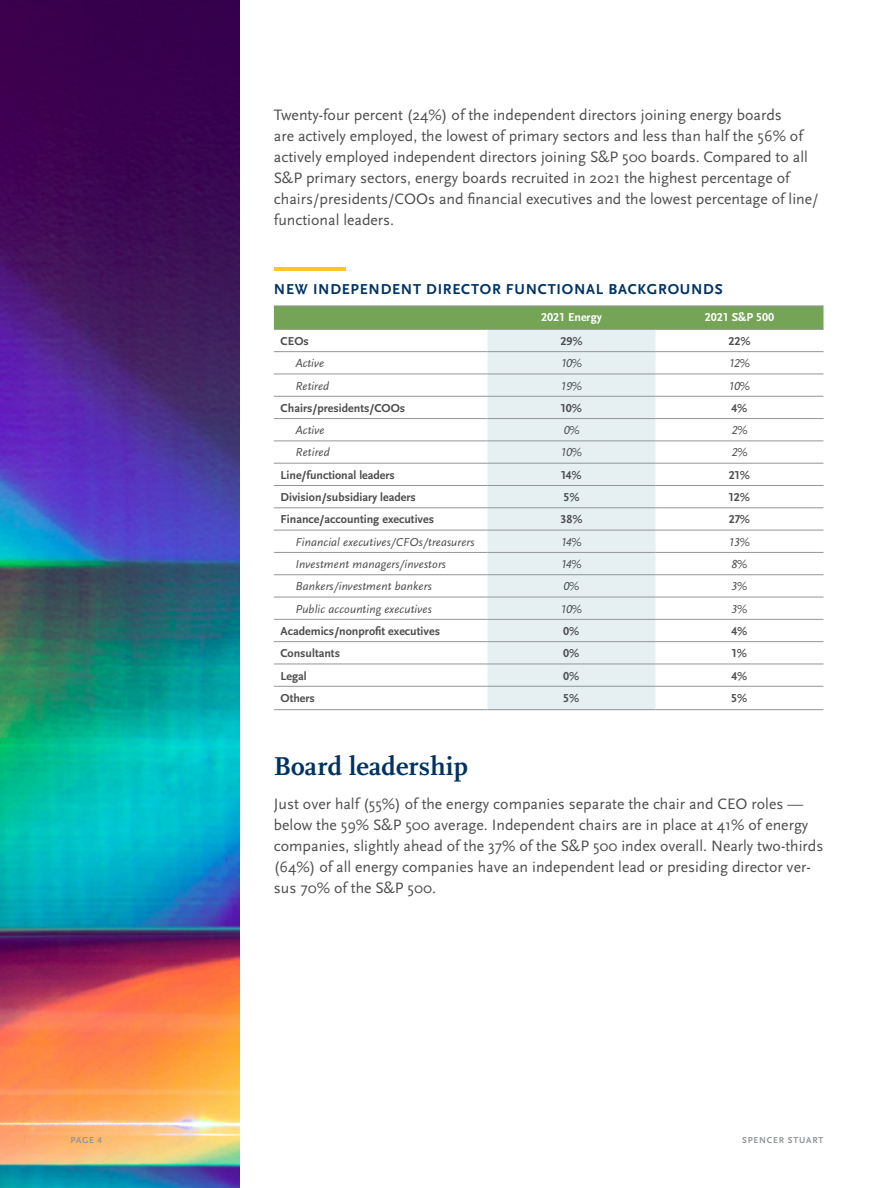
<style>
.page{position:relative;width:891px;height:1188px;background:#fff}
.page>*{position:absolute;margin:0;border:0;box-sizing:border-box;transform-origin:0 0}
.t1{font:700 43.2px "Scala Sans Pro";color:#fac826;scale:1.67 1}
.t2{font:700 27px "Scala Pro";letter-spacing:.005em;color:#003262}
.t3{font:15.75px/21px "Scala Sans Pro";color:#4d4d4f}
.t4{font:700 15px "Scala Sans Pro";letter-spacing:.05em;color:#003262}
.t5{font:700 12px "Scala Sans Pro";color:#4d4d4f}
.t6{font:italic 12px "Scala Sans Pro";letter-spacing:.01em;color:#4d4d4f}
.t7{font:700 12px "Scala Sans Pro";color:#fff}
.t8{font:700 9px "Scala Sans Pro";letter-spacing:.09em;color:#939598}
</style>
<div class="page">
<div style="left:274px;top:307px;width:550px;height:22px;background:#75a457"></div>
<div style="left:488px;top:330px;width:168px;height:379px;background:#e6f0f3"></div>
<hr style="left:274px;top:329px;width:214px;height:1px;background:#939598">
<hr style="left:656px;top:329px;width:168px;height:1px;background:#939598">
<hr style="left:274px;top:351px;width:214px;height:1px;background:#939598">
<hr style="left:488px;top:351px;width:168px;height:1px;background:#939598">
<hr style="left:656px;top:351px;width:168px;height:1px;background:#939598">
<hr style="left:274px;top:374px;width:214px;height:1px;background:#939598">
<hr style="left:488px;top:374px;width:168px;height:1px;background:#939598">
<hr style="left:656px;top:374px;width:168px;height:1px;background:#939598">
<hr style="left:274px;top:396px;width:214px;height:1px;background:#939598">
<hr style="left:488px;top:396px;width:168px;height:1px;background:#939598">
<hr style="left:656px;top:396px;width:168px;height:1px;background:#939598">
<hr style="left:274px;top:418px;width:214px;height:1px;background:#939598">
<hr style="left:488px;top:418px;width:168px;height:1px;background:#939598">
<hr style="left:656px;top:418px;width:168px;height:1px;background:#939598">
<hr style="left:274px;top:441px;width:214px;height:1px;background:#939598">
<hr style="left:488px;top:441px;width:168px;height:1px;background:#939598">
<hr style="left:656px;top:441px;width:168px;height:1px;background:#939598">
<hr style="left:274px;top:463px;width:214px;height:1px;background:#939598">
<hr style="left:488px;top:463px;width:168px;height:1px;background:#939598">
<hr style="left:656px;top:463px;width:168px;height:1px;background:#939598">
<hr style="left:274px;top:485px;width:214px;height:1px;background:#939598">
<hr style="left:488px;top:485px;width:168px;height:1px;background:#939598">
<hr style="left:656px;top:485px;width:168px;height:1px;background:#939598">
<hr style="left:274px;top:507px;width:214px;height:1px;background:#939598">
<hr style="left:488px;top:507px;width:168px;height:1px;background:#939598">
<hr style="left:656px;top:507px;width:168px;height:1px;background:#939598">
<hr style="left:274px;top:530px;width:214px;height:1px;background:#939598">
<hr style="left:488px;top:530px;width:168px;height:1px;background:#939598">
<hr style="left:656px;top:530px;width:168px;height:1px;background:#939598">
<hr style="left:274px;top:552px;width:214px;height:1px;background:#939598">
<hr style="left:488px;top:552px;width:168px;height:1px;background:#939598">
<hr style="left:656px;top:552px;width:168px;height:1px;background:#939598">
<hr style="left:274px;top:574px;width:214px;height:1px;background:#939598">
<hr style="left:488px;top:574px;width:168px;height:1px;background:#939598">
<hr style="left:656px;top:574px;width:168px;height:1px;background:#939598">
<hr style="left:274px;top:597px;width:214px;height:1px;background:#939598">
<hr style="left:488px;top:597px;width:168px;height:1px;background:#939598">
<hr style="left:656px;top:597px;width:168px;height:1px;background:#939598">
<hr style="left:274px;top:619px;width:214px;height:1px;background:#939598">
<hr style="left:488px;top:619px;width:168px;height:1px;background:#939598">
<hr style="left:656px;top:619px;width:168px;height:1px;background:#939598">
<hr style="left:274px;top:641px;width:214px;height:1px;background:#939598">
<hr style="left:488px;top:641px;width:168px;height:1px;background:#939598">
<hr style="left:656px;top:641px;width:168px;height:1px;background:#939598">
<hr style="left:274px;top:664px;width:214px;height:1px;background:#939598">
<hr style="left:488px;top:664px;width:168px;height:1px;background:#939598">
<hr style="left:656px;top:664px;width:168px;height:1px;background:#939598">
<hr style="left:274px;top:686px;width:214px;height:1px;background:#939598">
<hr style="left:488px;top:686px;width:168px;height:1px;background:#939598">
<hr style="left:656px;top:686px;width:168px;height:1px;background:#939598">
<hr style="left:274px;top:709px;width:214px;height:1px;background:#939598">
<hr style="left:656px;top:709px;width:168px;height:1px;background:#939598">
<hr style="left:274px;top:306px;width:214px;height:1px;background:#939598">
<hr style="left:488px;top:306px;width:168px;height:1px;background:#939598">
<hr style="left:656px;top:306px;width:168px;height:1px;background:#939598">
<hr style="left:488px;top:329px;width:168px;height:1px;background:#939598">
<hr style="left:488px;top:709px;width:168px;height:1px;background:#939598">
<img style="left:0;top:0;width:239px;height:1188px">
<p class="t3" style="left:274px;top:104px;width:546px">Twenty-four percent (24%) of the independent directors joining energy boards<br>are actively employed, the lowest of primary sectors and less than half the 56% of actively employed independent directors joining S&amp;P 500 boards. Compared to all S&amp;P primary sectors, energy boards recruited in 2021 the highest percentage of chairs/presidents/COOs and financial executives and the lowest percentage of line/ functional leaders.</p>
<h1 class="t1" style="left:274px;top:244px;width:45px">—</h1>
<p class="t4" style="left:274px;top:280px;width:450px">NEW INDEPENDENT DIRECTOR FUNCTIONAL BACKGROUNDS</p>
<p class="t7" style="left:541px;top:311px;width:62px">2021 Energy</p>
<p class="t7" style="left:705px;top:311px;width:71px">2021 S&amp;P 500</p>
<p class="t5" style="left:281px;top:334px;width:30px">CEOs</p>
<p class="t5" style="left:560px;top:334px;width:24px">29%</p>
<p class="t5" style="left:728px;top:334px;width:24px">22%</p>
<p class="t6" style="left:296px;top:356px;width:30px">Active</p>
<p class="t6" style="left:561px;top:356px;width:22px">10%</p>
<p class="t6" style="left:729px;top:356px;width:22px">12%</p>
<p class="t6" style="left:296px;top:379px;width:35px">Retired</p>
<p class="t6" style="left:561px;top:379px;width:22px">19%</p>
<p class="t6" style="left:729px;top:379px;width:22px">10%</p>
<p class="t5" style="left:281px;top:401px;width:126px">Chairs/presidents/COOs</p>
<p class="t5" style="left:561px;top:401px;width:23px">10%</p>
<p class="t5" style="left:732px;top:401px;width:17px">4%</p>
<p class="t6" style="left:296px;top:423px;width:31px">Active</p>
<p class="t6" style="left:563px;top:423px;width:18px">0%</p>
<p class="t6" style="left:731px;top:423px;width:18px">2%</p>
<p class="t6" style="left:296px;top:445px;width:36px">Retired</p>
<p class="t6" style="left:561px;top:445px;width:22px">10%</p>
<p class="t6" style="left:731px;top:445px;width:18px">2%</p>
<p class="t5" style="left:281px;top:468px;width:116px">Line/functional leaders</p>
<p class="t5" style="left:561px;top:468px;width:22px">14%</p>
<p class="t5" style="left:729px;top:468px;width:23px">21%</p>
<p class="t5" style="left:281px;top:490px;width:137px">Division/subsidiary leaders</p>
<p class="t5" style="left:563px;top:490px;width:18px">5%</p>
<p class="t5" style="left:729px;top:490px;width:23px">12%</p>
<p class="t5" style="left:281px;top:512px;width:155px">Finance/accounting executives</p>
<p class="t5" style="left:560px;top:512px;width:24px">38%</p>
<p class="t5" style="left:729px;top:512px;width:23px">27%</p>
<p class="t6" style="left:296px;top:535px;width:180px">Financial executives/CFOs/treasurers</p>
<p class="t6" style="left:561px;top:535px;width:22px">14%</p>
<p class="t6" style="left:729px;top:535px;width:22px">13%</p>
<p class="t6" style="left:296px;top:557px;width:152px">Investment managers/investors</p>
<p class="t6" style="left:561px;top:557px;width:22px">14%</p>
<p class="t6" style="left:731px;top:557px;width:18px">8%</p>
<p class="t6" style="left:296px;top:579px;width:138px">Bankers/investment bankers</p>
<p class="t6" style="left:563px;top:579px;width:18px">0%</p>
<p class="t6" style="left:731px;top:579px;width:18px">3%</p>
<p class="t6" style="left:296px;top:602px;width:138px">Public accounting executives</p>
<p class="t6" style="left:561px;top:602px;width:22px">10%</p>
<p class="t6" style="left:731px;top:602px;width:18px">3%</p>
<p class="t5" style="left:281px;top:624px;width:161px">Academics/nonprofit executives</p>
<p class="t5" style="left:563px;top:624px;width:18px">0%</p>
<p class="t5" style="left:731px;top:624px;width:17px">4%</p>
<p class="t5" style="left:281px;top:646px;width:61px">Consultants</p>
<p class="t5" style="left:563px;top:646px;width:18px">0%</p>
<p class="t5" style="left:732px;top:646px;width:17px">1%</p>
<p class="t5" style="left:281px;top:669px;width:28px">Legal</p>
<p class="t5" style="left:563px;top:669px;width:18px">0%</p>
<p class="t5" style="left:731px;top:669px;width:17px">4%</p>
<p class="t5" style="left:281px;top:691px;width:36px">Others</p>
<p class="t5" style="left:563px;top:691px;width:18px">5%</p>
<p class="t5" style="left:731px;top:691px;width:18px">5%</p>
<h2 class="t2" style="left:274px;top:751px;width:196px">Board leadership</h2>
<p class="t3" style="left:274px;top:794px;width:551px">Just over half (55%) of the energy companies separate the chair and CEO roles — below the 59% S&amp;P 500 average. Independent chairs are in place at 41% of energy companies, slightly ahead of the 37% of the S&amp;P 500 index overall. Nearly two-thirds (64%) of all energy companies have an independent lead or presiding director ver&shy;sus 70% of the S&amp;P 500.</p>
<p class="t8" style="left:70px;top:1135px;width:33px">PAGE 4</p>
<p class="t8" style="left:742px;top:1135px;width:83px">SPENCER STUART</p>
</div>
